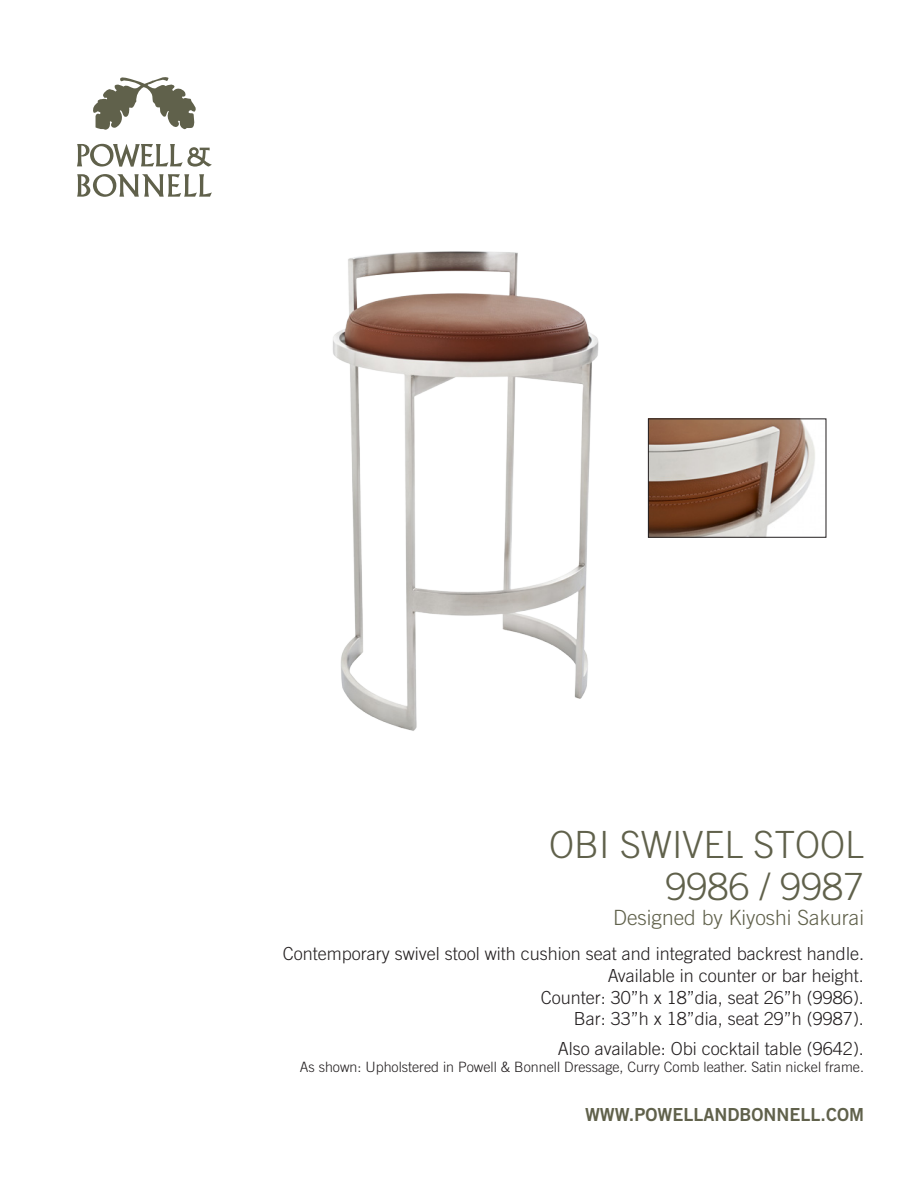
<style>
.page{position:relative;width:918px;height:1188px;background:#fff}
.page>*{position:absolute;margin:0;border:0;box-sizing:border-box;transform-origin:0 0}
.product{font:300 37.5px "Trade Gothic";color:#60614b}
.product-2{font:300 21px "Trade Gothic";color:#60614b}
.URL{font:300 18px/21.6px "Trade Gothic";color:#231f20;text-align:right}
.URL-2{font:18px "Trade Gothic Bold Two";color:#60614b}
.URL-3{font:300 14.25px "Trade Gothic";color:#231f20}
</style>
<div class="page">
<svg style="left:93px;top:77px;width:103px;height:53px"></svg>
<svg style="left:77px;top:144px;width:135px;height:23px"></svg>
<svg style="left:77px;top:174px;width:135px;height:23px"></svg>
<img style="left:333px;top:251px;width:315px;height:480px">
<img style="left:650px;top:420px;width:165px;height:116px">
<div style="left:648px;top:418px;width:178px;height:120px;border:1px solid #231f20"></div>
<p class="product" style="left:549px;top:822px;width:316px">OBI SWIVEL STOOL</p>
<p class="product" style="left:666px;top:864px;width:200px">9986 / 9987</p>
<p class="product-2" style="left:613px;top:905px;width:252px">Designed by Kiyoshi Sakurai</p>
<p class="URL" style="left:283px;top:943px;width:583px">Contemporary swivel stool with cushion seat and integrated backrest handle.<br>Available in counter or bar height.</p>
<p class="URL" style="left:541px;top:986px;width:325px">Counter: 30”h x 18”dia, seat 26”h (9986).<br>Bar: 33”h x 18”dia, seat 29”h (9987).</p>
<p class="URL" style="left:558px;top:1037px;width:308px">Also available: Obi cocktail table (9642).</p>
<p class="URL-3" style="left:300px;top:1058px;width:566px">As shown: Upholstered in Powell &amp; Bonnell Dressage, Curry Comb leather. Satin nickel frame.</p>
<p class="URL-2" style="left:585px;top:1103px;width:280px">WWW.POWELLANDBONNELL.COM</p>
</div>
